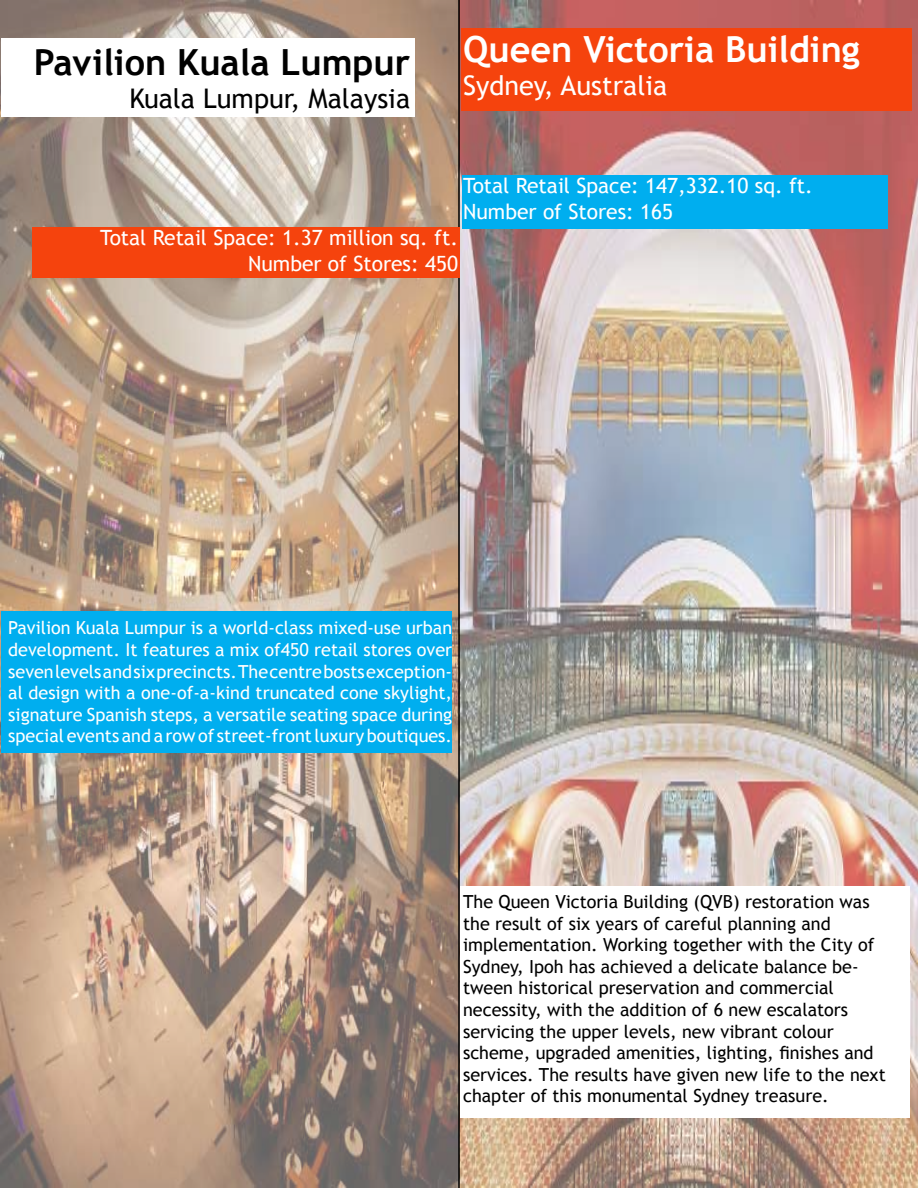
<style>
.page{position:relative;width:918px;height:1188px;background:#fff}
.page>*{position:absolute;margin:0;border:0;box-sizing:border-box;transform-origin:0 0}
.t1{font:700 36px "Trebuchet MS";color:#fff}
.t2{font:700 36px "Trebuchet MS";color:#000}
.t3{font:27px "Trebuchet MS";color:#000}
.t4{font:27px "Trebuchet MS";color:#fff}
.t5{font:21px/25.2px "Trebuchet MS";color:#fff;text-align:right}
.t6{font:18px/21.6px "Trebuchet MS";color:#000}
.t7{font:18px/21.6px "Trebuchet MS";color:#fff;text-align:justify}
</style>
<div class="page">
<img style="left:1px;top:0;width:917px;height:1188px">
<hr style="left:458px;top:0;width:2px;height:1188px;background:#000">
<div style="left:2px;top:38px;width:414px;height:78px;background:#fff"></div>
<div style="left:32px;top:227px;width:428px;height:51px;background:#f5430d"></div>
<div style="left:2px;top:611px;width:450px;height:142px;background:#00aeef"></div>
<div style="left:461px;top:28px;width:451px;height:83px;background:#f5430d"></div>
<div style="left:462px;top:176px;width:426px;height:53px;background:#00aeef"></div>
<div style="left:460px;top:887px;width:450px;height:231px;background:#fff"></div>
<h1 class="t2" style="left:34px;top:40px;width:378px">Pavilion Kuala Lumpur</h1>
<h2 class="t3" style="left:129px;top:83px;width:282px">Kuala Lumpur, Malaysia</h2>
<h1 class="t1" style="left:463px;top:27px;width:398px">Queen Victoria Building</h1>
<h2 class="t4" style="left:463px;top:69px;width:206px">Sydney, Australia</h2>
<p class="t5" style="left:463px;top:174px;width:351px;text-align:left">Total Retail Space: 147,332.10 sq. ft.<br>Number of Stores: 165</p>
<p class="t5" style="left:100px;top:226px;width:360px">Total Retail Space: 1.37 million sq. ft.<br>Number of Stores: 450</p>
<p class="t7" style="left:8px;top:618px;width:446px">Pavilion Kuala Lumpur is a world-class mixed-use urban development. I t features a mix of450 retail stores over seven levels and six precincts. The centre bosts exception&shy;al design with a one-of-a-kind truncated cone skylight, signature Spanish steps, a versatile seating space during special events and a row of street-front luxury boutiques.</p>
<p class="t6" style="left:463px;top:891px;width:424px">The Queen Victoria Building (QVB ) restoration was the result of six years of careful planning and implementation. Working together with the City of Sydney, I poh has achieved a delicate balance be&shy;tween historical preservation and commercial necessity, with the addition of 6 new escalators servicing the upper levels, new vibrant colour scheme, upgraded amenities, lighting, finishes and services. The results have given new life to the next chapter of this monumental Sydney treasure.</p>
</div>
